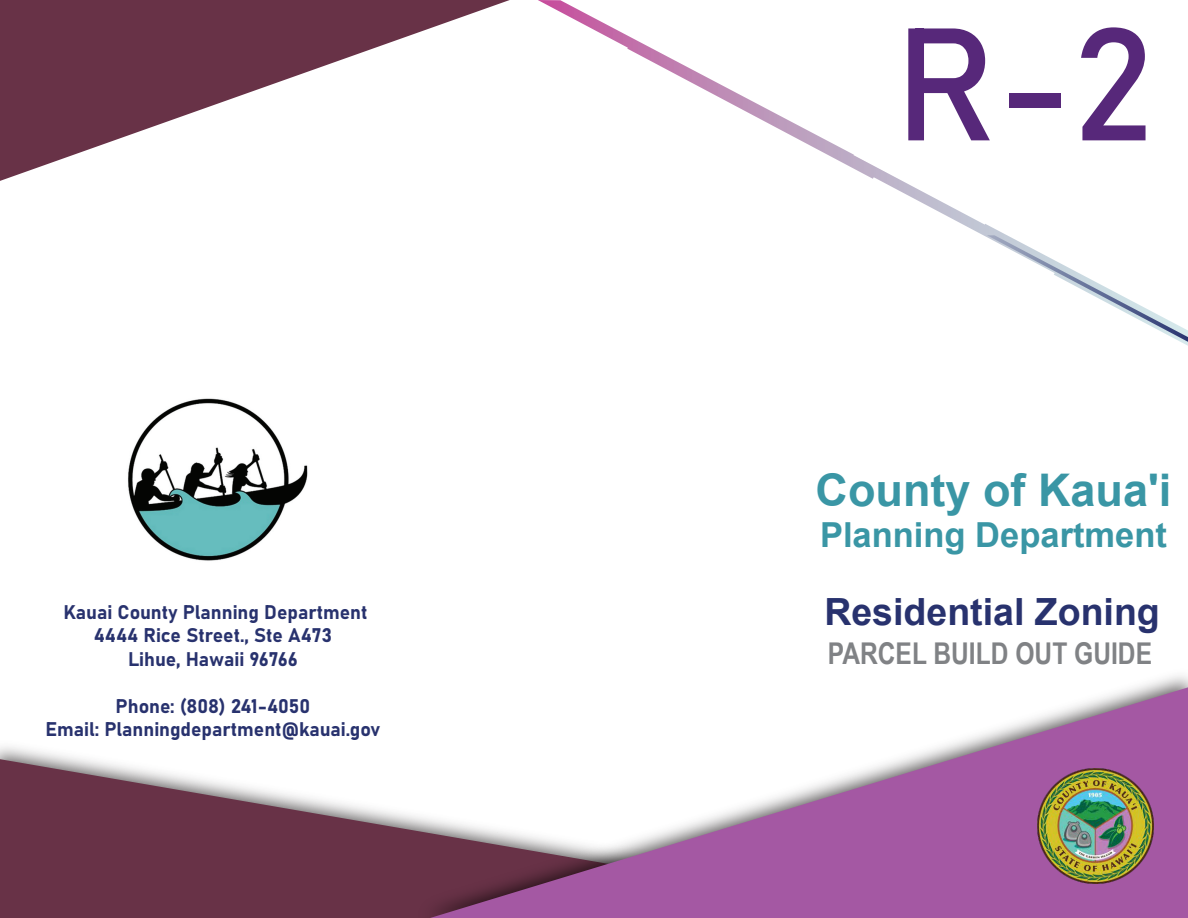
<style>
.page{position:relative;width:1188px;height:918px;background:#fff}
.page>*{position:absolute;margin:0;border:0;box-sizing:border-box;transform-origin:0 0}
.t1{font:157.5px "Bahnschrift";color:#57287a}
.t2{font:700 45px "Arial";color:#3a96a5}
.t3{font:700 37.5px "Arial";color:#28326e}
.t4{font:700 34.5px "Arial";color:#3a96a5}
.t5{font:700 30px "Arial Narrow";color:#808285}
.t6{font:19.5px/23.4px "Bahnschrift";color:#28326e;text-align:center}
</style>
<div class="page">
<svg style="left:0;top:759px;width:406px;height:159px;background:#845a6a"></svg>
<svg style="left:628px;top:36px;width:226px;height:133px"></svg>
<img style="left:406px;top:675px;width:782px;height:243px">
<svg style="left:430px;top:687px;width:758px;height:231px;fill:#a458a3"></svg>
<svg style="left:538px;top:0;width:90px;height:49px"></svg>
<img style="left:128px;top:398px;width:180px;height:163px">
<svg style="left:854px;top:155px;width:334px;height:191px"></svg>
<svg style="left:0;top:0;width:510px;height:181px"></svg>
<img style="left:1038px;top:768px;width:115px;height:116px">
<h1 class="t1" style="left:894px;top:-14px;width:261px">R-2</h1>
<h2 class="t2" style="left:816px;top:458px;width:357px">County of Kaua'i</h2>
<h3 class="t4" style="left:820px;top:511px;width:348px">Planning Department</h3>
<p class="t6" style="left:64px;top:600px;width:305px">Kauai County Planning Department</p>
<h3 class="t3" style="left:824px;top:585px;width:337px">Residential Zoning</h3>
<p class="t6" style="left:94px;top:624px;width:240px">4444 Rice Street., Ste A473<br>Lihue, Hawaii 96766</p>
<p class="t6" style="left:46px;top:694px;width:336px">Phone: (808) 241-4050<br>Email: Planningdepartment@kauai.gov</p>
<h3 class="t5" style="left:828px;top:631px;width:326px">PARCEL BUILD OUT GUIDE</h3>
</div>
